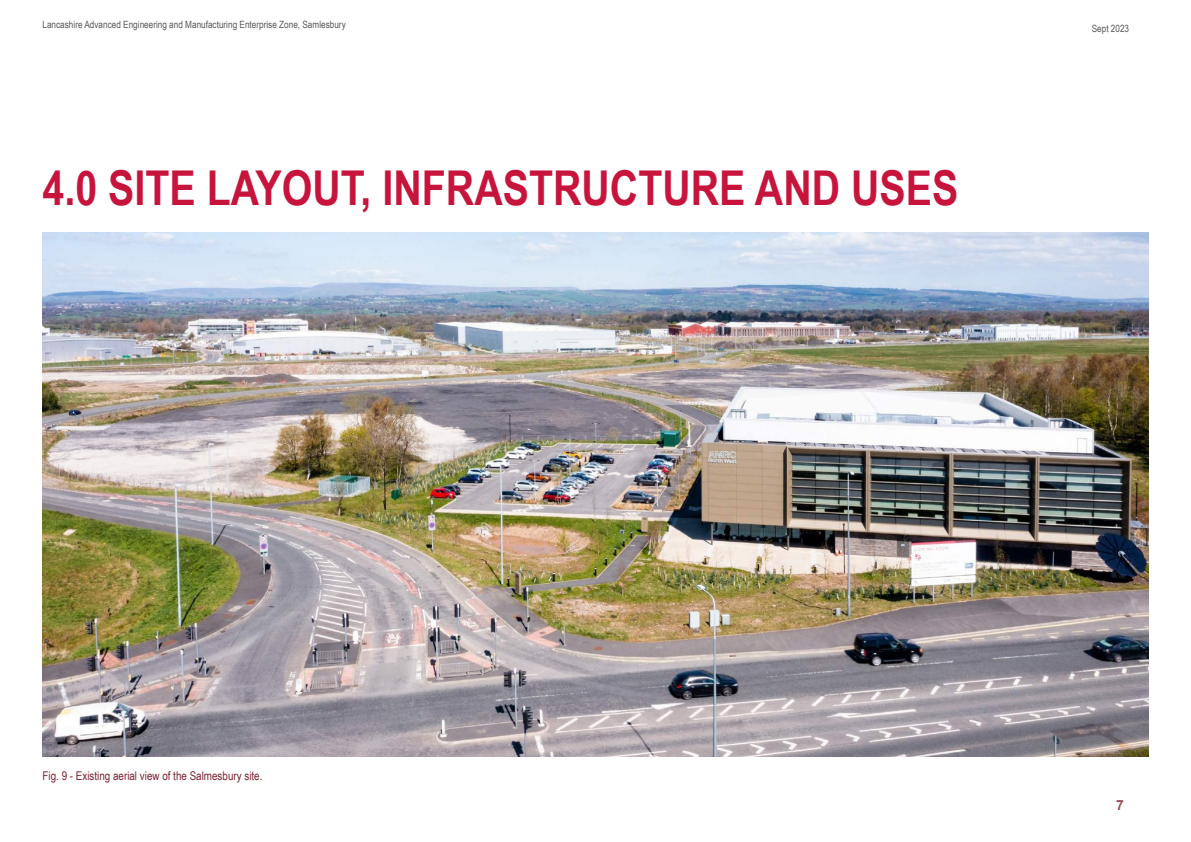
<style>
.page{position:relative;width:1191px;height:842px;background:#fff}
.page>*{position:absolute;margin:0;border:0;box-sizing:border-box;transform-origin:0 0}
.t1{font:700 48px "Arial Narrow";color:#c7143c}
.t2{font:700 14px "Arial";color:#954e5a}
.t3{font:12px "Arial Narrow";color:#7a2230}
.t4{font:10px "Arial Narrow";color:#57585a}
</style>
<div class="page">
<img style="left:43px;top:232px;width:1105px;height:525px">
<p class="t4" style="left:43px;top:18px;width:305px">Lancashire Advanced Engineering and Manufacturing Enterprise Zone, Samlesbury</p>
<p class="t4" style="left:1091px;top:21px;width:39px">Sept 2023</p>
<h1 class="t1" style="left:43px;top:152px;width:917px">4.0 SITE LAYOUT, INFRASTRUCTURE AND USES</h1>
<p class="t3" style="left:43px;top:767px;width:221px">Fig. 9 - Existing aerial view of the Salmesbury site.</p>
<h2 class="t2" style="left:1116px;top:795px;width:9px">7</h2>
</div>
